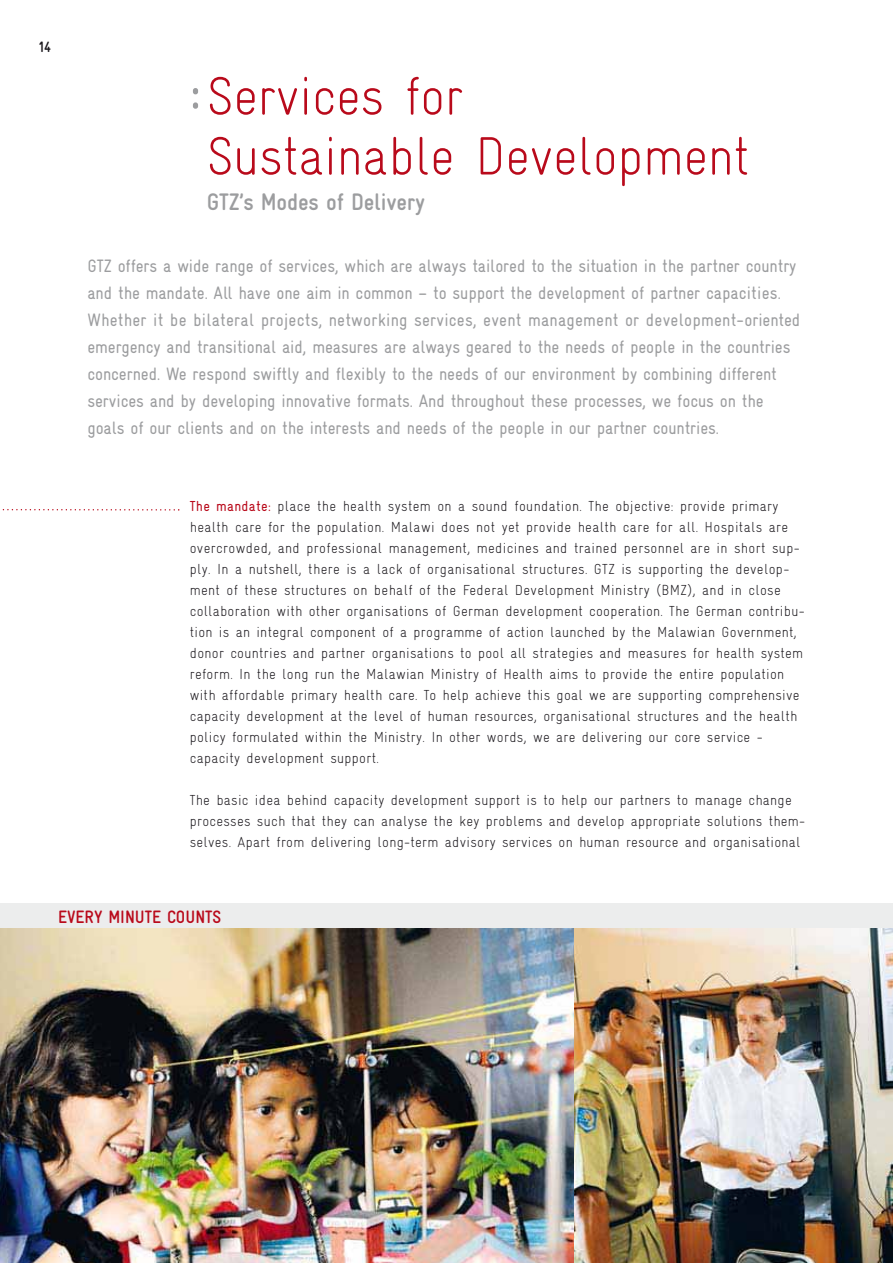
<style>
.page{position:relative;width:893px;height:1263px;background:#fff}
.page>*{position:absolute;margin:0;border:0;box-sizing:border-box;transform-origin:0 0}
.t1{font:300 condensed 54px/60px "Gravur";letter-spacing:-.01em;color:#b90a1b}
.t2{font:700 condensed 24px "Gravur";letter-spacing:-.01em;color:#9c9d9f}
.t3{font:condensed 18px/27px "Gravur";letter-spacing:-.005em;color:#9c9d9f}
.t4{font:700 condensed 18px "Gravur";color:#b90a1b}
.t5{font:700 condensed 15px "Gravur";color:#1a171c}
.t6{font:300 condensed 14.55px/21px "Gravur";letter-spacing:.02em;color:#1a171c}
.s1{font-weight:700;color:#9c9d9f}
.s2{font-weight:400;color:#b90a1b}
</style>
<div class="page">
<svg style="left:2px;top:509px;width:177px;height:2px"></svg>
<div style="left:0;top:903px;width:893px;height:31px;background:#eceded"></div>
<img style="left:0;top:929px;width:574px;height:334px">
<img style="left:574px;top:929px;width:319px;height:334px">
<p class="t5" style="left:38px;top:41px;width:14px">14</p>
<h1 class="t1" style="left:207px;top:72px;width:544px;text-indent:-17px"><span class="s1">:</span>Services for<br>Sustainable Development</h1>
<h2 class="t2" style="left:207px;top:194px;width:220px">GTZ’s Modes of Delivery</h2>
<p class="t3" style="left:87px;top:255px;width:714px">GTZ offers a wide range of services, which are always tailored to the situation in the partner country and the mandate. All have one aim in common – to support the development of partner capa cities.<br>Whether it be bilateral projects, networking services, event management or development-oriented emergency and transitional aid, measures are always geared to the needs of people in the countries concerned. We respond swiftly and flexibly to the needs of our environment by combining different services and by developing innovative formats. And throughout these processes, we focus on the goals of our clients and on the interests and needs of the people in our partner countries.</p>
<p class="t6" style="left:190px;top:497px;width:617px"><span class="s2">The mandate:</span> place the health system on a sound foundation. The objective: provide primary health care for the population. Malawi does not yet provide health care for all. Hospitals are overcrowded, and professional management, medicines and trained personnel are in short sup&shy;ply. In a nutshell, there is a lack of organisational structures. GTZ is supporting the develop&shy;ment of these structures on behalf of the Federal Development Ministry (BMZ), and in close collaboration with other organisations of German development cooperation. The German contribu&shy;tion is an integral component of a programme of action launched by the Malawian Government, donor countries and partner organisations to pool all strategies and measures for health system reform. In the long run the Malawian Ministry of Health aims to provide the entire population with affordable primary health care. To help achieve this goal we are supporting comprehensive capacity development at the level of human resources, organisational structures and the health policy formulated within the Ministry. In other words, we are delivering our core service - capacity development support.</p>
<p class="t6" style="left:190px;top:791px;width:617px">The basic idea behind capacity development support is to help our partners to manage change processes such that they can analyse the key problems and develop appropriate solutions them&shy;selves. Apart from delivering long-term advisory services on human resource and organisational</p>
<p class="t4" style="left:58px;top:910px;width:165px">EVERY MINUTE COUNTS</p>
</div>
